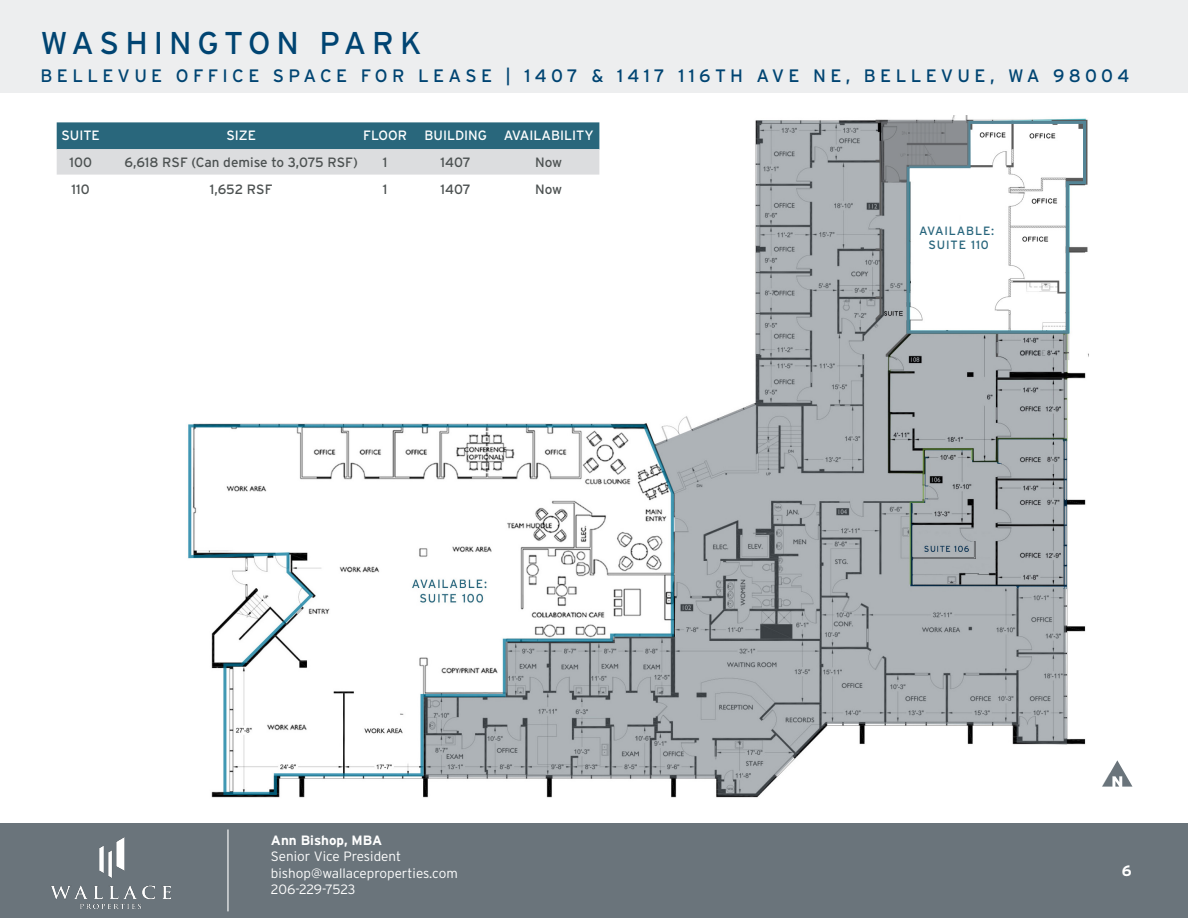
<style>
.page{position:relative;width:1188px;height:918px;background:#fff}
.page>*{position:absolute;margin:0;border:0;box-sizing:border-box;transform-origin:0 0}
.t1{font:31.5px "Interstate";letter-spacing:.19em;color:#004472}
.t2{font:18px "Interstate";letter-spacing:.24em;color:#004472}
.t3{font:700 15px "Interstate";color:#fff}
.t4{font:300 13.5px/16.5px "Interstate";color:#fff}
.t5{font:13.5px "Interstate";color:#4c5151}
.t6{font:13.5px "Interstate";color:#fff}
.t7{font:700 13.5px "Interstate";color:#fff}
.t8{font:12px "Interstate";letter-spacing:.07em;color:#29667d}
</style>
<div class="page">
<div style="left:0;top:0;width:1188px;height:93px;background:#edeeef"></div>
<div style="left:0;top:824px;width:1188px;height:94px;background:#6a747b"></div>
<hr style="left:227px;top:830px;width:2px;height:81px;background:#fff">
<img style="left:51px;top:837px;width:119px;height:71px">
<svg style="left:1102px;top:760px;width:30px;height:27px"></svg>
<img style="left:188px;top:117px;width:901px;height:681px">
<div style="left:57px;top:122px;width:542px;height:27px;background:#29677c"></div>
<div style="left:57px;top:149px;width:542px;height:26px;background:#dcdddf"></div>
<svg style="left:881px;top:119px;width:207px;height:216px"></svg>
<svg style="left:909px;top:448px;width:65px;height:138px;background:#99a0a2"></svg>
<h1 class="t1" style="left:40px;top:25px;width:383px">WASHINGTON PARK</h1>
<p class="t2" style="left:40px;top:66px;width:1091px">BELLEVUE OFFICE SPACE FOR LEASE | 1407 &amp; 1417 116TH AVE NE, BELLEVUE, WA 98004</p>
<p class="t6" style="left:61px;top:128px;width:40px">SUITE</p>
<p class="t6" style="left:226px;top:128px;width:31px">SIZE</p>
<p class="t6" style="left:363px;top:128px;width:46px">FLOOR</p>
<p class="t6" style="left:424px;top:128px;width:171px">BUILDING AVAILABILITY</p>
<p class="t5" style="left:69px;top:155px;width:24px">100</p>
<p class="t5" style="left:125px;top:155px;width:235px">6,618 RSF (Can demise to 3,075 RSF)</p>
<p class="t5" style="left:383px;top:155px;width:6px">1</p>
<p class="t5" style="left:440px;top:155px;width:32px">1407</p>
<p class="t5" style="left:535px;top:155px;width:29px">Now</p>
<p class="t5" style="left:72px;top:182px;width:20px">110</p>
<p class="t5" style="left:210px;top:182px;width:64px">1,652 RSF</p>
<p class="t5" style="left:383px;top:182px;width:6px">1</p>
<p class="t5" style="left:441px;top:182px;width:32px">1407</p>
<p class="t5" style="left:535px;top:182px;width:29px">Now</p>
<p class="t7" style="left:271px;top:833px;width:113px">Ann Bishop, MBA</p>
<p class="t4" style="left:271px;top:848px;width:188px">Senior Vice President bishop@wallaceproperties.com<br>206-229-7523</p>
<p class="t8" style="left:919px;top:224px;width:77px">AVAILABLE:</p>
<p class="t8" style="left:929px;top:238px;width:62px">SUITE 110</p>
<p class="t3" style="left:1122px;top:862px;width:11px">6</p>
</div>
